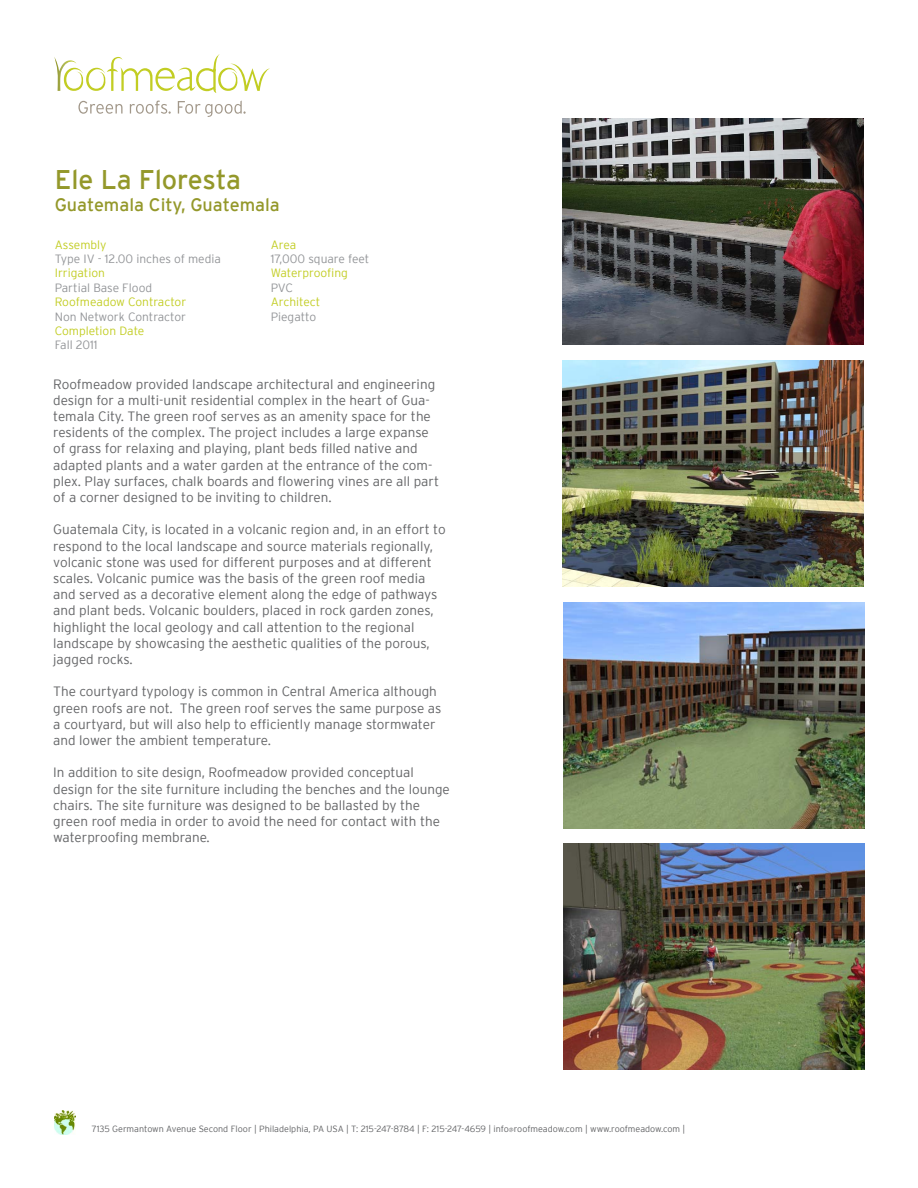
<style>
.page{position:relative;width:918px;height:1188px;background:#fff}
.page>*{position:absolute;margin:0;border:0;box-sizing:border-box;transform-origin:0 0}
.t1{font:27px "Interstate";color:#94982a}
.t2{font:18px "Interstate";color:#94982a}
.t3{font:300 13.5px/16.2px "Interstate";color:#636466}
.t4{font:300 12px "Interstate";color:#939598}
.t5{font:300 12px "Interstate";color:#c2cd23}
.t6{font:300 9px "Interstate";color:#636466}
.s1{font-size:6px}
</style>
<div class="page">
<svg style="left:78px;top:101px;width:45px;height:13px"></svg>
<svg style="left:130px;top:101px;width:41px;height:13px"></svg>
<svg style="left:178px;top:101px;width:68px;height:16px"></svg>
<svg style="left:54px;top:54px;width:216px;height:39px"></svg>
<img style="left:54px;top:1111px;width:21px;height:23px">
<img style="left:563px;top:118px;width:301px;height:226px">
<img style="left:563px;top:360px;width:301px;height:226px">
<img style="left:564px;top:602px;width:301px;height:227px">
<img style="left:564px;top:844px;width:301px;height:226px">
<h1 class="t1" style="left:55px;top:165px;width:188px">Ele La Floresta</h1>
<h2 class="t2" style="left:55px;top:195px;width:226px">Guatemala City, Guatemala</h2>
<p class="t5" style="left:55px;top:238px;width:53px">Assembly</p>
<p class="t5" style="left:271px;top:238px;width:27px">Area</p>
<p class="t4" style="left:55px;top:252px;width:168px">Type IV - 12.00 inches of media</p>
<p class="t4" style="left:271px;top:252px;width:100px">17,000 square feet</p>
<p class="t5" style="left:55px;top:266px;width:52px">Irrigation</p>
<p class="t5" style="left:271px;top:266px;width:79px">Waterproofing</p>
<p class="t4" style="left:55px;top:281px;width:99px">Partial Base Flood</p>
<p class="t4" style="left:271px;top:281px;width:24px">PVC</p>
<p class="t5" style="left:55px;top:295px;width:133px">Roofmeadow Contractor</p>
<p class="t5" style="left:271px;top:295px;width:51px">Architect</p>
<p class="t4" style="left:55px;top:310px;width:133px">Non Network Contractor</p>
<p class="t4" style="left:271px;top:310px;width:47px">Piegatto</p>
<p class="t5" style="left:55px;top:324px;width:91px">Completion Date</p>
<p class="t4" style="left:55px;top:338px;width:44px">Fall 2011</p>
<p class="t3" style="left:53px;top:376px;width:387px">Roofmeadow provided landscape architectural and engineering design for a multi-unit residential complex in the heart of Gua&shy;temala City. The green roof serves as an amenity space for the residents of the complex. The project includes a large expanse of grass for relaxing and playing, plant beds filled native and adapted plants and a water garden at the entrance of the com&shy;plex. Play surfaces, chalk boards and flowering vines are all part of a corner designed to be inviting to children.</p>
<p class="t3" style="left:53px;top:521px;width:394px">Guatemala City, is located in a volcanic region and, in an effort to respond to the local landscape and source materials regionally, volcanic stone was used for different purposes and at different scales. Volcanic pumice was the basis of the green roof media and served as a decorative element along the edge of pathways and plant beds. Volcanic boulders, placed in rock garden zones, highlight the local geology and call attention to the regional landscape by showcasing the aesthetic qualities of the porous, jagged rocks.</p>
<p class="t3" style="left:53px;top:683px;width:390px">The courtyard typology is common in Central America although green roofs are not. The green roof serves the same purpose as a courtyard, but will also help to efficiently manage stormwater and lower the ambient temperature.</p>
<p class="t3" style="left:53px;top:764px;width:398px">In addition to site design, Roofmeadow provided conceptual design for the site furniture including the benches and the lounge chairs. The site furniture was designed to be ballasted by the green roof media in order to avoid the need for contact with the waterproofing membrane.</p>
<p class="t6" style="left:92px;top:1124px;width:595px">7135 Germantown Avenue Second Floor | Philadelphia, PA USA | T: 215-247-8784 | F: 215-247-4659 | info<span class="s1">@</span>roofmeadow.com | www.roofmeadow.com |</p>
</div>
